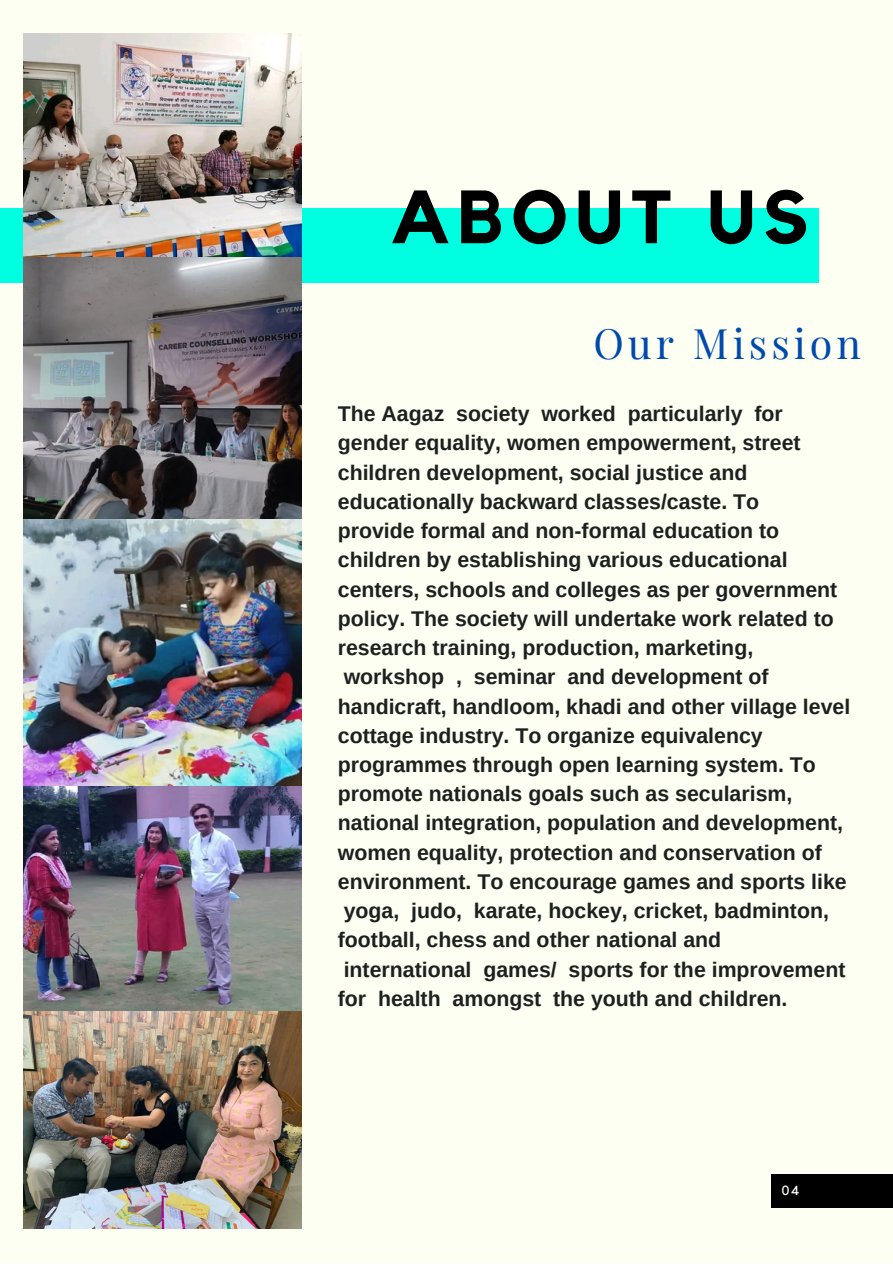
<style>
.page{position:relative;width:893px;height:1264px;background:#fff}
.page>*{position:absolute;margin:0;border:0;box-sizing:border-box;transform-origin:0 0}
.t1{font:700 74.4px "Kollektif";letter-spacing:.1em;color:#000}
.t2{font:41.1px "Playfair Display";letter-spacing:.1em;color:#004aad}
.t3{font:700 21.3px/29.2px "Arimo";color:#1c2120}
.t4{font:13.2px "Kollektif";color:#fff}
</style>
<div class="page">
<div style="left:0;top:0;width:892px;height:1262px;background:#fefff3"></div>
<div style="left:0;top:208px;width:818px;height:74px;background:#00ffe0"></div>
<div style="left:771px;top:1174px;width:121px;height:33px;background:#000"></div>
<img style="left:24px;top:785px;width:278px;height:443px">
<img style="left:24px;top:33px;width:278px;height:752px">
<h1 class="t1" style="left:390px;top:183px;width:419px">ABOUT US</h1>
<h2 class="t2" style="left:593px;top:315px;width:269px">Our Mission</h2>
<p class="t3" style="left:338px;top:399px;width:514px">The Aagaz society worked particularly for gender equality, women empowerment, street children development, social justice and educationally backward classes/caste. To<br>provide formal and non-formal education to children by establishing various educational centers, schools and colleges as per government policy. The society will undertake work related to research training, production, marketing, workshop , seminar and development of handicraft, handloom, khadi and other village level cottage industry. To organize equivalency programmes through open learning system. To promote nationals goals such as secularism, national integration, population and development, women equality, protection and conservation of environment. To encourage games and sports like yoga, judo, karate, hockey, cricket, badminton, football, chess and other national and international games/ sports for the improvement for health amongst the youth and children.</p>
<p class="t4" style="left:781px;top:1184px;width:19px">04</p>
</div>
